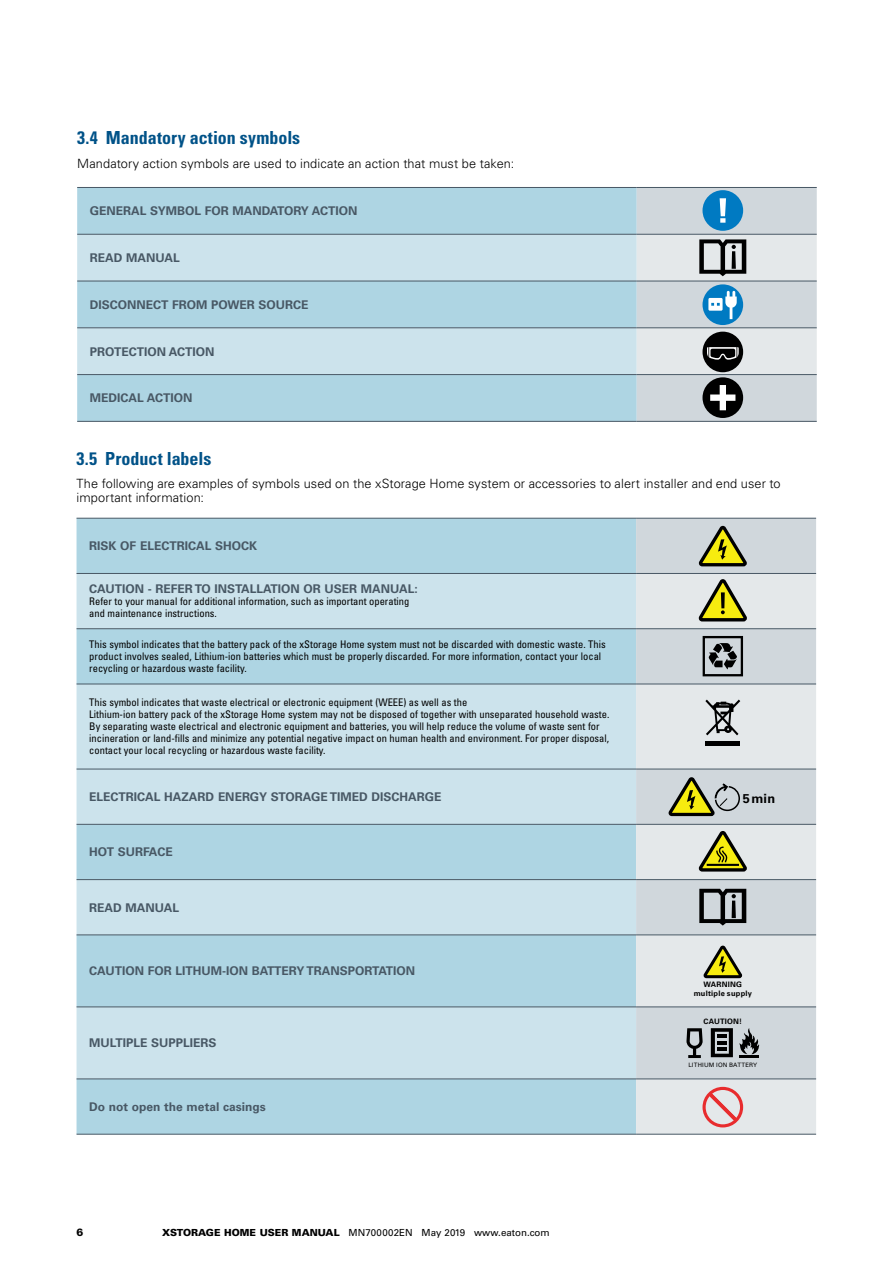
<style>
.page{position:relative;width:893px;height:1263px;background:#fff}
.page>*{position:absolute;margin:0;border:0;box-sizing:border-box;transform-origin:0 0}
.t1{font:700 condensed 18px "Univers LT Std";color:#005288}
.t2{font:300 12.75px/14.2px "Univers LT Std";letter-spacing:.005em;color:#000}
.t3{font:700 12.75px "Univers LT Std";color:#000}
.t4{font:700 12px "Univers LT Std";color:#485865}
.t5{font:condensed 10.5px/12px "Univers LT Std";color:#000}
.t6{font:900 10.5px "Univers LT Std";color:#000}
.t7{font:9.75px "Univers LT Std";color:#000}
.t8{font:700 7.5px/9px "Univers LT Std";letter-spacing:.03em;color:#000;text-align:center}
.t9{font:6px "Univers LT Std";letter-spacing:.025em;color:#000}
.s1{font-weight:900}
</style>
<div class="page">
<div style="left:77px;top:519px;width:559px;height:615px;background:#aed5e3"></div>
<div style="left:636px;top:519px;width:180px;height:54px;background:#d0d7dc"></div>
<svg style="left:77px;top:574px;width:559px;height:505px;background:#c0dde7"></svg>
<svg style="left:636px;top:574px;width:180px;height:560px;background:#dadfe2"></svg>
<hr style="left:77px;top:573px;width:559px;height:1px;background:#485865">
<hr style="left:636px;top:573px;width:180px;height:1px;background:#485865">
<hr style="left:77px;top:518px;width:559px;height:1px;background:#485865">
<hr style="left:636px;top:518px;width:180px;height:1px;background:#485865">
<hr style="left:636px;top:628px;width:180px;height:1px;background:#485865">
<hr style="left:636px;top:684px;width:180px;height:1px;background:#485865">
<hr style="left:636px;top:769px;width:180px;height:1px;background:#485865">
<hr style="left:636px;top:824px;width:180px;height:1px;background:#485865">
<hr style="left:636px;top:879px;width:180px;height:1px;background:#485865">
<hr style="left:636px;top:935px;width:180px;height:1px;background:#485865">
<hr style="left:636px;top:1007px;width:180px;height:1px;background:#485865">
<hr style="left:636px;top:1079px;width:180px;height:1px;background:#485865">
<hr style="left:636px;top:1134px;width:180px;height:1px;background:#485865">
<hr style="left:77px;top:628px;width:559px;height:1px;background:#485865">
<hr style="left:77px;top:684px;width:559px;height:1px;background:#485865">
<hr style="left:77px;top:769px;width:559px;height:1px;background:#485865">
<hr style="left:77px;top:824px;width:559px;height:1px;background:#485865">
<hr style="left:77px;top:879px;width:559px;height:1px;background:#485865">
<hr style="left:77px;top:935px;width:559px;height:1px;background:#485865">
<hr style="left:77px;top:1007px;width:559px;height:1px;background:#485865">
<hr style="left:77px;top:1079px;width:559px;height:1px;background:#485865">
<hr style="left:77px;top:1134px;width:559px;height:1px;background:#485865">
<svg style="left:702px;top:1087px;width:41px;height:40px;background:#e5afb1"></svg>
<svg style="left:697px;top:830px;width:51px;height:42px;background:#b1b074"></svg>
<hr style="left:707px;top:864px;width:32px;height:2px;background:#000">
<div style="left:77px;top:188px;width:560px;height:233px;background:#aed5e3"></div>
<svg style="left:77px;top:235px;width:560px;height:139px;background:#c1dde7"></svg>
<hr style="left:77px;top:234px;width:560px;height:1px;background:#485865">
<hr style="left:77px;top:187px;width:560px;height:1px;background:#485865">
<hr style="left:637px;top:421px;width:180px;height:1px;background:#485865">
<hr style="left:77px;top:281px;width:560px;height:1px;background:#485865">
<hr style="left:77px;top:421px;width:560px;height:1px;background:#485865">
<hr style="left:77px;top:328px;width:560px;height:1px;background:#485865">
<hr style="left:77px;top:374px;width:560px;height:1px;background:#485865">
<svg style="left:697px;top:525px;width:51px;height:42px;background:#a9a96b"></svg>
<svg style="left:697px;top:578px;width:51px;height:44px;background:#b4b372"></svg>
<svg style="left:637px;top:187px;width:180px;height:234px;background:#bbc7cf"></svg>
<svg style="left:705px;top:699px;width:35px;height:36px"></svg>
<div style="left:705px;top:741px;width:35px;height:5px;background:#000"></div>
<svg style="left:709px;top:643px;width:28px;height:26px"></svg>
<div style="left:703px;top:636px;width:40px;height:40px;border:2px solid #000"></div>
<svg style="left:699px;top:889px;width:47px;height:36px;background:#6e7275"></svg>
<svg style="left:667px;top:776px;width:74px;height:41px;background:#acaf88"></svg>
<svg style="left:702px;top:944px;width:41px;height:38px;background:#b3b27e"></svg>
<svg style="left:686px;top:1028px;width:17px;height:30px"></svg>
<svg style="left:711px;top:1028px;width:22px;height:29px"></svg>
<svg style="left:739px;top:1028px;width:20px;height:26px"></svg>
<hr style="left:739px;top:1055px;width:20px;height:3px;background:#000">
<h1 class="t1" style="left:77px;top:127px;width:225px">3.4 Mandatory action symbols</h1>
<p class="t2" style="left:77px;top:156px;width:439px">Mandatory action symbols are used to indicate an action that must be taken:</p>
<p class="t4" style="left:90px;top:204px;width:269px">GENERAL SYMBOL FOR MANDATORY ACTION</p>
<p class="t4" style="left:90px;top:251px;width:91px">READ MANUAL</p>
<p class="t4" style="left:90px;top:297px;width:220px">DISCONNECT FROM POWER SOURCE</p>
<p class="t4" style="left:90px;top:344px;width:126px">PROTECTION ACTION</p>
<p class="t4" style="left:90px;top:391px;width:104px">MEDICAL ACTION</p>
<h1 class="t1" style="left:77px;top:447px;width:136px">3.5 Product labels</h1>
<p class="t2" style="left:77px;top:476px;width:706px">The following are examples of symbols used on the xStorage Home system or accessories to alert installer and end user to important information:</p>
<p class="t4" style="left:89px;top:539px;width:169px">RISK OF ELECTRICAL SHOCK</p>
<p class="t4" style="left:89px;top:582px;width:330px">CAUTION - REFER TO INSTALLATION OR USER MANUAL:</p>
<p class="t5" style="left:89px;top:595px;width:322px">Refer to your manual for additional information, such as important operating and maintenance instructions.</p>
<p class="t5" style="left:89px;top:638px;width:518px">This symbol indicates that the battery pack of the xStorage Home system must not be discarded with domestic waste. This product involves sealed, Lithium-ion batteries which must be properly discarded. For more information, contact your local recycling or hazardous waste facility.</p>
<p class="t5" style="left:89px;top:696px;width:522px">This symbol indicates that waste electrical or electronic equipment (WEEE) as well as the<br>Lithium-ion battery pack of the xStorage Home system may not be disposed of together with unseparated household waste.<br>By separating waste electrical and electronic equipment and batteries, you will help reduce the volume of waste sent for incineration or land-fills and minimize any potential negative impact on human health and environment. For proper disposal, contact your local recycling or hazardous waste facility.</p>
<p class="t4" style="left:89px;top:790px;width:354px">ELECTRICAL HAZARD ENERGY STORAGE TIMED DISCHARGE</p>
<p class="t4" style="left:89px;top:845px;width:85px">HOT SURFACE</p>
<p class="t4" style="left:89px;top:900px;width:91px">READ MANUAL</p>
<p class="t4" style="left:89px;top:964px;width:327px">CAUTION FOR LITHUM-ION BATTERY TRANSPORTATION</p>
<p class="t4" style="left:89px;top:1036px;width:129px">MULTIPLE SUPPLIERS</p>
<p class="t4" style="left:89px;top:1099px;width:178px">Do not open the metal casings</p>
<p class="t6" style="left:77px;top:1225px;width:8px">6</p>
<p class="t7" style="left:162px;top:1227px;width:389px"><span class="s1">XSTORAGE HOME USER MANUAL</span> MN700002EN May 2019 www.eaton.com</p>
<p class="t3" style="left:743px;top:791px;width:34px">5 min</p>
<p class="t8" style="left:694px;top:980px;width:60px">WARNING multiple supply</p>
<p class="t8" style="left:704px;top:1017px;width:40px">CAUTION!</p>
<p class="t9" style="left:688px;top:1061px;width:70px">LITHIUM ION BATTERY</p>
</div>
